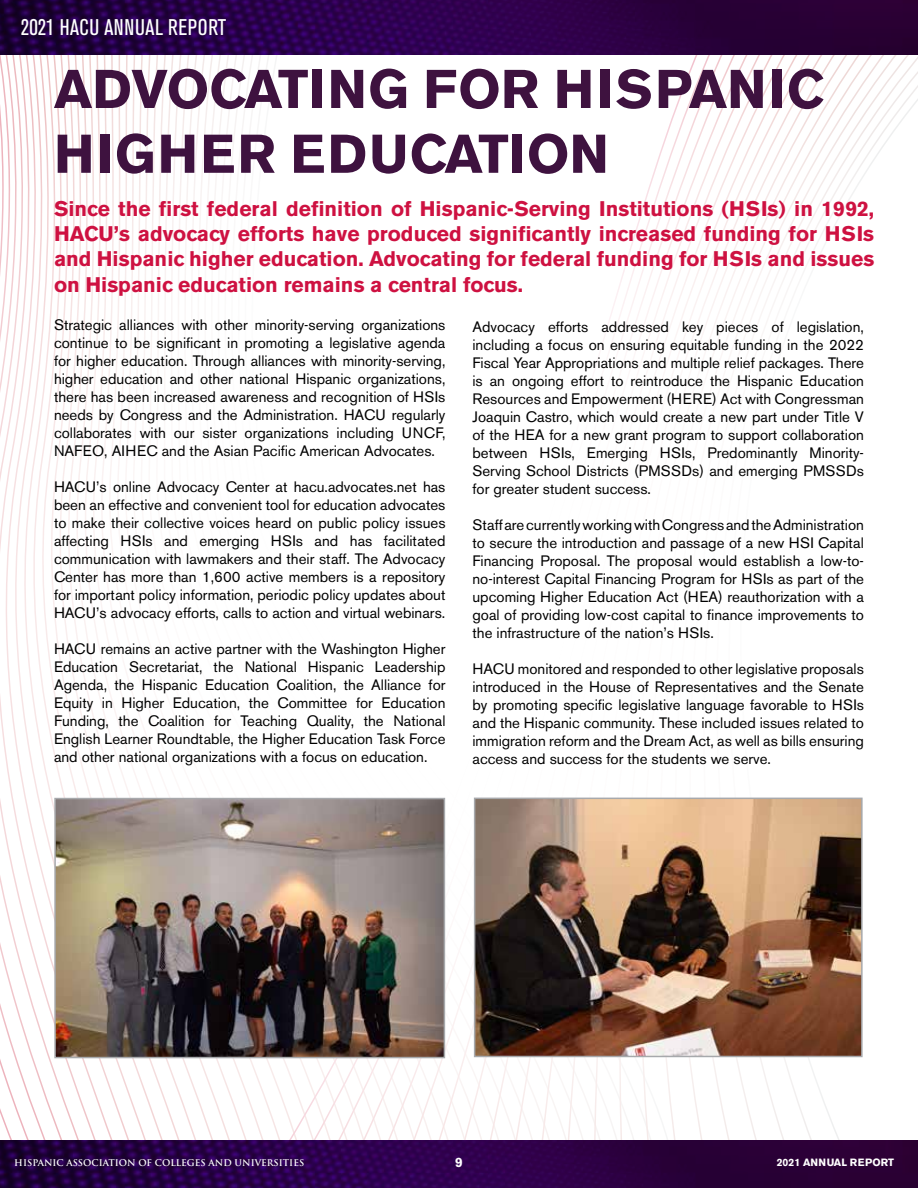
<style>
.page{position:relative;width:918px;height:1188px;background:#fff}
.page>*{position:absolute;margin:0;border:0;box-sizing:border-box;transform-origin:0 0}
.t1{font:700 54px/64.8px "Akzidenz Grotesk BE";letter-spacing:.02em;color:#3e123f}
.t2{font:condensed 22.5px "Akzidenz Grotesk BE";letter-spacing:.02em;color:#fff}
.t3{font:700 21px/25.2px "Akzidenz Grotesk BE";color:#ce1141;text-align:justify}
.t4{font:15px/18px "Akzidenz Grotesk BE";color:#000;text-align:justify}
.t5{font:700 13.5px "Akzidenz Grotesk BE";color:#fff}
.t6{font:700 10.5px "Akzidenz Grotesk BE";color:#fff}
.t7{font:700 9px "Trajan Pro";color:#fff}
</style>
<div class="page">
<svg style="left:0;top:54px;width:6px;height:1087px"></svg>
<svg style="left:6px;top:54px;width:10px;height:1087px"></svg>
<svg style="left:16px;top:54px;width:10px;height:1087px"></svg>
<svg style="left:26px;top:54px;width:11px;height:1087px"></svg>
<svg style="left:37px;top:54px;width:10px;height:1087px"></svg>
<svg style="left:47px;top:54px;width:10px;height:1087px"></svg>
<svg style="left:57px;top:54px;width:11px;height:1087px"></svg>
<svg style="left:68px;top:54px;width:10px;height:1087px"></svg>
<svg style="left:78px;top:54px;width:11px;height:1087px"></svg>
<svg style="left:89px;top:54px;width:10px;height:1087px"></svg>
<svg style="left:99px;top:54px;width:11px;height:1087px"></svg>
<svg style="left:110px;top:54px;width:10px;height:1087px"></svg>
<svg style="left:726px;top:54px;width:191px;height:1087px"></svg>
<svg style="left:0;top:0;width:917px;height:54px;background:#290043"></svg>
<svg style="left:0;top:1141px;width:918px;height:47px;background:#290042"></svg>
<svg style="left:917px;top:0;width:1px;height:1141px"></svg>
<img style="left:57px;top:801px;width:385px;height:254px">
<div style="left:54px;top:798px;width:391px;height:260px;border:2px solid #a7a9ac"></div>
<img style="left:477px;top:801px;width:383px;height:253px">
<div style="left:474px;top:798px;width:389px;height:259px;border:2px solid #a7a9ac"></div>
<h2 class="t2" style="left:21px;top:14px;width:207px">2021 HACU ANNUAL REPORT</h2>
<h1 class="t1" style="left:54px;top:57px;width:771px">ADVOCATING FOR HISPANIC<br>HIGHER EDUCATION</h1>
<p class="t3" style="left:54px;top:196px;width:822px">Since the first federal definition of Hispanic-Serving Institutions (HSIs) in 1992, HACU’s advocacy efforts have produced significantly increased funding for HSIs and Hispanic higher education. Advocating for federal funding for HSIs and issues on Hispanic education remains a central focus.</p>
<p class="t4" style="left:54px;top:316px;width:393px">Strategic alliances with other minority-serving organizations continue to be significant in promoting a legislative agenda for higher education. Through alliances with minority-serving, higher education and other national Hispanic organizations, there has been increased awareness and recognition of HSIs needs by Congress and the Administration. HACU regularly collaborates with our sister organizations including UNCF, NAFEO, AIHEC and the Asian Pacific American Advocates.</p>
<p class="t4" style="left:54px;top:478px;width:393px">HACU’s online Advocacy Center at hacu.advocates.net has been an effective and convenient tool for education advocates to make their collective voices heard on public policy issues affecting HSIs and emerging HSIs and has facilitated communication with lawmakers and their staff. The Advocacy Center has more than 1,600 active members is a repository for important policy information, periodic policy updates about HACU’s advocacy efforts, calls to action and virtual webinars.</p>
<p class="t4" style="left:54px;top:640px;width:393px">HACU remains an active partner with the Washington Higher Education Secretariat, the National Hispanic Leadership Agenda, the Hispanic Education Coalition, the Alliance for Equity in Higher Education, the Committee for Education Funding, the Coalition for Teaching Quality, the National English Learner Roundtable, the Higher Education Task Force and other national organizations with a focus on education.</p>
<p class="t4" style="left:472px;top:317px;width:393px">Advocacy efforts addressed key pieces of legislation, including a focus on ensuring equitable funding in the 2022<br>Fiscal Year Appropriations and multiple relief packages. There is an ongoing effort to reintroduce the Hispanic Education Resources and Empowerment (HERE) Act with Congressman Joaquin Castro, which would create a new part under Title V of the HEA for a new grant program to support collaboration between HSIs, Emerging HSIs, Predominantly Minority-Serving School Districts (PMSSDs) and emerging PMSSDs for greater student success.</p>
<p class="t4" style="left:472px;top:515px;width:393px">Staff are currently working with Congress and the Administration to secure the introduction and passage of a new HSI Capital Financing Proposal. The proposal would establish a low-to&shy;no-interest Capital Financing Program for HSIs as part of the upcoming Higher Education Act (HEA) reauthorization with a goal of providing low-cost capital to finance improvements to the infrastructure of the nation’s HSIs.</p>
<p class="t4" style="left:472px;top:659px;width:393px">HACU monitored and responded to other legislative proposals introduced in the House of Representatives and the Senate by promoting specific legislative language favorable to HSIs and the Hispanic community. These included issues related to immigration reform and the Dream Act, as well as bills ensuring access and success for the students we serve.</p>
<p class="t7" style="left:14px;top:1157px;width:291px">HISPANIC ASSOCIATION OF COLLEGES AND UNIVERSITIES</p>
<p class="t5" style="left:455px;top:1155px;width:9px">9</p>
<p class="t6" style="left:777px;top:1157px;width:119px">2021 ANNUAL REPORT</p>
</div>
